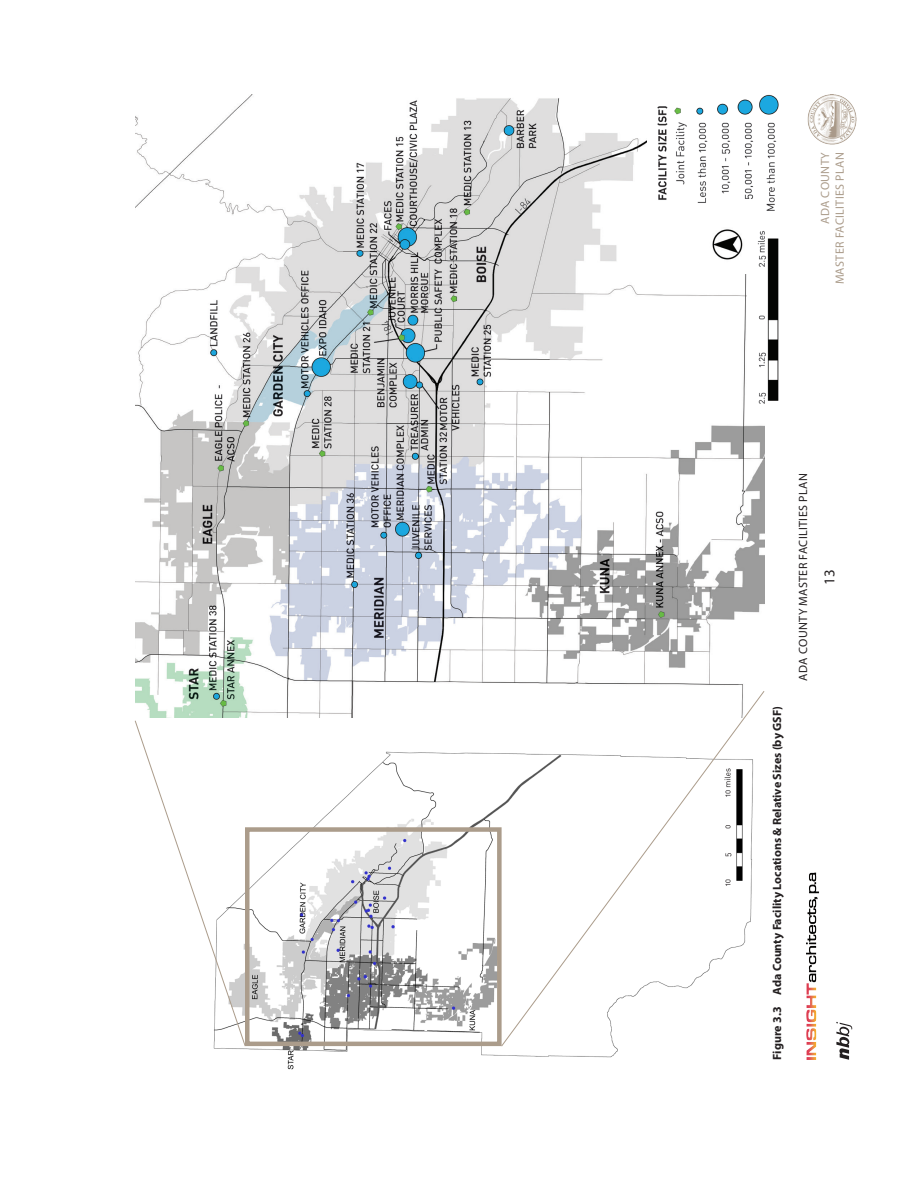
<style>
.page{position:relative;width:918px;height:1188px;background:#fff}
.page>*{position:absolute;margin:0;border:0;box-sizing:border-box;transform-origin:0 0}
.Footer_Orange{font:15px "Myriad Pro";color:#231f20}
.NBBJ_Figure{font:700 12px "Myriad Pro";color:#231f20}
.t1{font:12px "Myriad Pro";letter-spacing:.03em;color:#231f20}
.t2{font:12px/14.4px "Myriad Pro";letter-spacing:.03em;color:#ab9c8b;text-align:right}
</style>
<div class="page">
<svg style="left:836px;top:1022px;width:16px;height:38px"></svg>
<img style="left:806px;top:872px;width:13px;height:188px">
<img style="left:213px;top:751px;width:405px;height:319px">
<img style="left:135px;top:94px;width:629px;height:623px">
<img style="left:647px;top:94px;width:132px;height:142px">
<img style="left:747px;top:230px;width:32px;height:192px">
<img style="left:703px;top:228px;width:44px;height:45px">
<div style="left:245px;top:827px;width:257px;height:219px;border:4px solid #ab9c8b"></div>
<svg style="left:135px;top:720px;width:111px;height:327px"></svg>
<svg style="left:501px;top:691px;width:264px;height:356px"></svg>
<img style="left:807px;top:94px;width:50px;height:50px">
<p class="t2" style="left:818px;top:284px;width:134px;rotate:-90deg">ADA COUNTY<br>MASTER FACILITIES PLAN</p>
<p class="NBBJ_Figure" style="left:769px;top:1060px;width:355px;rotate:-90deg">Figure 3.3 Ada County Facility Locations &amp; Relative Sizes (by GSF)</p>
<p class="t1" style="left:796px;top:681px;width:209px;rotate:-90deg">ADA COUNTY MASTER FACILITIES PLAN</p>
<p class="Footer_Orange" style="left:820px;top:585px;width:17px;rotate:-90deg">13</p>
</div>
